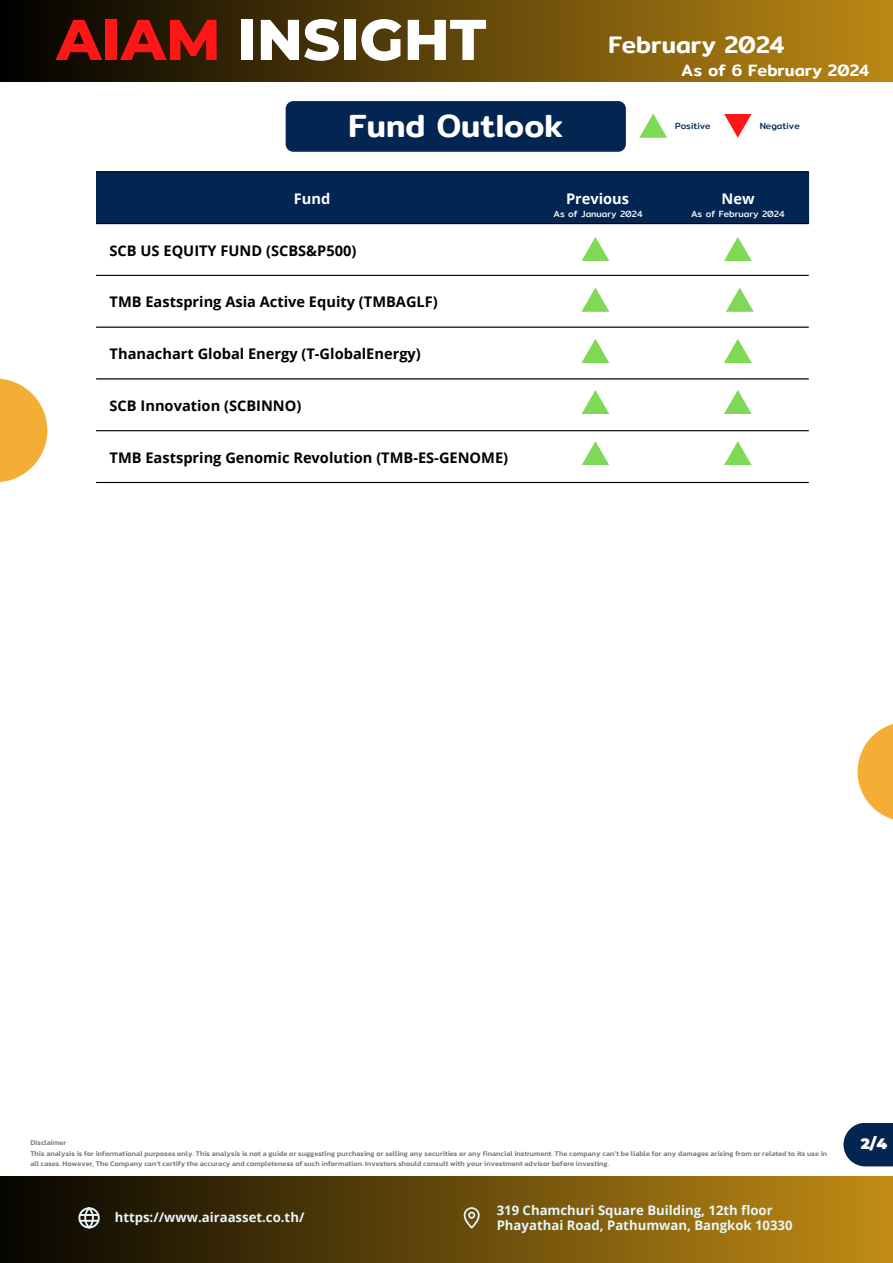
<style>
.page{position:relative;width:893px;height:1263px;background:#fff}
.page>*{position:absolute;margin:0;border:0;box-sizing:border-box;transform-origin:0 0}
.t1{font:800 57.3px "Montserrat";color:#fff}
.t2{font:500 32.1px "Mitr";color:#fff}
.t3{font:500 24px "Mitr";color:#fff}
.t4{font:500 16.5px "Mitr";color:#fff}
.t5{font:900 15px "Montserrat";color:#fff}
.t6{font:700 14.55px "Open Sans";color:#000}
.t7{font:700 14.55px "Open Sans";color:#fff}
.t8{font:700 13.2px/15.3px "Open Sans";color:#e7f6f8}
.t9{font:9px "Mitr";color:#fff}
.t10{font:9px "Mitr";color:#032552}
.t11{font:500 7.2px/10.9px "Kanit";letter-spacing:.01em;color:#737373}
.s1{color:#ff1616}
</style>
<div class="page">
<div style="left:0;top:1176px;width:892px;height:86px;background:linear-gradient(to right,#060501,#c18c15)"></div>
<svg style="left:463px;top:1206px;width:16px;height:22px"></svg>
<svg style="left:78px;top:1206px;width:22px;height:22px"></svg>
<svg style="left:0;top:378px;width:47px;height:104px"></svg>
<svg style="left:857px;top:724px;width:35px;height:95px"></svg>
<div style="left:0;top:0;width:892px;height:82px;background:linear-gradient(to right,#010000,#bb8815)"></div>
<div style="left:843px;top:1122px;width:49px;height:44px;background:#032552"></div>
<div style="left:285px;top:101px;width:340px;height:51px;background:#032552;border-radius:8px"></div>
<div style="left:96px;top:171px;width:713px;height:53px;background:#032552"></div>
<hr style="left:96px;top:171px;width:712px;height:1px;background:#000">
<hr style="left:96px;top:223px;width:712px;height:1px;background:#000">
<hr style="left:96px;top:275px;width:712px;height:1px;background:#000">
<hr style="left:96px;top:326px;width:712px;height:2px;background:#000">
<hr style="left:96px;top:378px;width:712px;height:1px;background:#000">
<hr style="left:96px;top:430px;width:712px;height:1px;background:#000">
<hr style="left:96px;top:482px;width:712px;height:1px;background:#000">
<svg style="left:639px;top:114px;width:28px;height:23px"></svg>
<svg style="left:724px;top:114px;width:27px;height:24px"></svg>
<svg style="left:582px;top:237px;width:27px;height:23px"></svg>
<svg style="left:582px;top:339px;width:27px;height:23px"></svg>
<svg style="left:582px;top:390px;width:27px;height:23px"></svg>
<svg style="left:581px;top:441px;width:28px;height:24px"></svg>
<svg style="left:724px;top:237px;width:27px;height:23px"></svg>
<svg style="left:724px;top:339px;width:27px;height:23px"></svg>
<svg style="left:724px;top:390px;width:27px;height:23px"></svg>
<svg style="left:724px;top:441px;width:27px;height:24px"></svg>
<svg style="left:726px;top:287px;width:27px;height:24px"></svg>
<svg style="left:582px;top:287px;width:27px;height:24px"></svg>
<p class="t1" style="left:56px;top:5px;width:431px"><span class="s1">AIAM</span> INSIGHT</p>
<p class="t2" style="left:348px;top:100px;width:216px">Fund Outlook</p>
<h6 class="t3" style="left:608px;top:26px;width:178px">February 2024</h6>
<p class="t4" style="left:681px;top:57px;width:189px">As of 6 February 2024</p>
<p class="t10" style="left:675px;top:119px;width:37px">Positive</p>
<h6 class="t10" style="left:759px;top:119px;width:42px">Negative</h6>
<h6 class="t7" style="left:294px;top:188px;width:38px">Fund</h6>
<p class="t7" style="left:566px;top:188px;width:65px">Previous</p>
<h6 class="t7" style="left:721px;top:188px;width:35px">New</h6>
<p class="t6" style="left:110px;top:240px;width:248px">SCB US EQUITY FUND (SCBS&amp;P500)</p>
<p class="t6" style="left:110px;top:292px;width:330px">TMB Eastspring Asia Active Equity (TMBAGLF)</p>
<p class="t6" style="left:110px;top:343px;width:313px">Thanachart Global Energy (T-GlobalEnergy)</p>
<p class="t6" style="left:110px;top:395px;width:193px">SCB Innovation (SCBINNO)</p>
<p class="t6" style="left:110px;top:447px;width:400px">TMB Eastspring Genomic Revolution (TMB-ES-GENOME)</p>
<p class="t9" style="left:553px;top:207px;width:91px">As of January 2024</p>
<p class="t9" style="left:691px;top:207px;width:95px">As of February 2024</p>
<h2 class="t11" style="left:30px;top:1136px;width:37px">Disclaimer</h2>
<p class="t11" style="left:30px;top:1147px;width:798px">This analysis is for informational purposes only. This analysis is not a guide or suggesting purchasing or selling any securities or any financial instrument. The company can’t be liable for any damages arising from or related to its use in all cases. However, The Company can’t certify the accuracy and completeness of such information. Investors should consult with your investment advisor before investing.</p>
<h1 class="t8" style="left:115px;top:1209px;width:191px">https://www.airaasset.co.th/</h1>
<h3 class="t8" style="left:496px;top:1201px;width:297px">319 Chamchuri Square Building, 12th floor<br>Phayathai Road, Pathumwan, Bangkok 10330</h3>
<h3 class="t5" style="left:860px;top:1133px;width:28px">2/4</h3>
</div>
